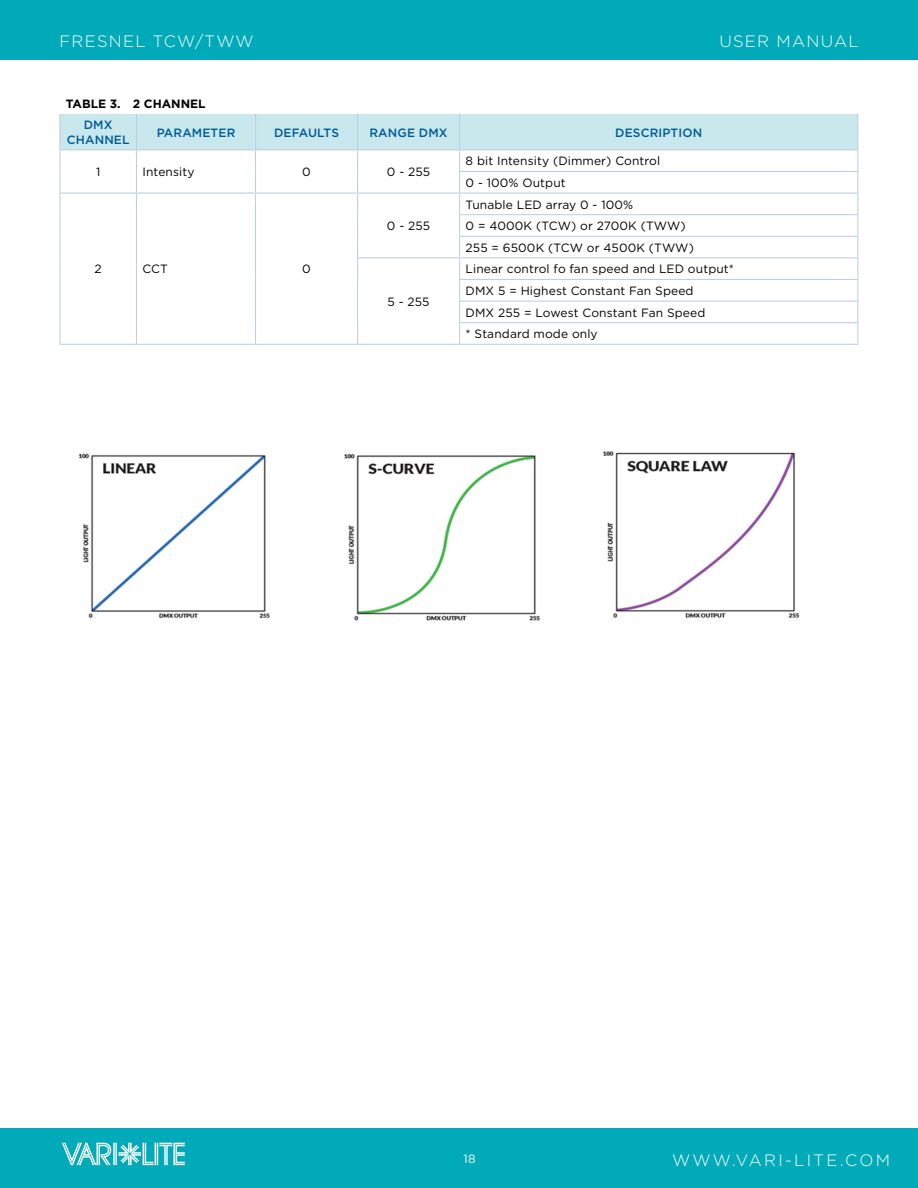
<style>
.page{position:relative;width:918px;height:1188px;background:#fff}
.page>*{position:absolute;margin:0;border:0;box-sizing:border-box;transform-origin:0 0}
.t1{font:300 16.5px "Gotham";letter-spacing:.075em;color:#fff}
.t2{font:300 16.5px "Gotham";letter-spacing:.13em;color:#fff}
.t3{font:12px/21.6px "Gotham";letter-spacing:.01em;color:#000}
.t4{font:500 12px "Gotham";letter-spacing:.01em;color:#005b97}
.t5{font:700 12px/21.6px "Gotham";color:#000}
.t6{font:12px "Gotham";color:#fff}
.s1{font-weight:500;color:#005b97}
</style>
<div class="page">
<div style="left:0;top:1128px;width:918px;height:60px;background:#00aab8"></div>
<div style="left:0;top:0;width:918px;height:60px;background:#00aab8"></div>
<svg style="left:61px;top:1142px;width:124px;height:23px"></svg>
<hr style="left:460px;top:344px;width:398px;height:1px;background:#c0cde3">
<hr style="left:59px;top:344px;width:77px;height:1px;background:#c0cde3">
<hr style="left:136px;top:344px;width:120px;height:1px;background:#c0cde3">
<hr style="left:256px;top:344px;width:102px;height:1px;background:#c0cde3">
<svg style="left:59px;top:114px;width:799px;height:230px"></svg>
<hr style="left:358px;top:344px;width:102px;height:1px;background:#c0cde3">
<img style="left:78px;top:453px;width:192px;height:166px">
<img style="left:344px;top:454px;width:196px;height:167px">
<img style="left:603px;top:451px;width:197px;height:167px">
<h1 class="t1" style="left:60px;top:31px;width:196px">FRESNEL TCW/TWW</h1>
<h1 class="t1" style="left:719px;top:31px;width:141px">USER MANUAL</h1>
<p class="t5" style="left:84px;top:93px;width:123px;text-indent:-18px">TABLE 3. 2 CHANNEL<br><span class="s1">DMX</span></p>
<p class="t4" style="left:67px;top:132px;width:64px">CHANNEL</p>
<p class="t4" style="left:157px;top:125px;width:80px">PARAMETER</p>
<p class="t4" style="left:274px;top:125px;width:66px">DEFAULTS</p>
<p class="t4" style="left:370px;top:125px;width:80px">RANGE DMX</p>
<p class="t4" style="left:615px;top:125px;width:88px">DESCRIPTION</p>
<p class="t3" style="left:96px;top:161px;width:6px">1</p>
<p class="t3" style="left:142px;top:161px;width:54px">Intensity</p>
<p class="t3" style="left:302px;top:161px;width:10px">0</p>
<p class="t3" style="left:387px;top:161px;width:45px">0 - 255</p>
<p class="t3" style="left:466px;top:150px;width:196px">8 bit Intensity (Dimmer) Control<br>0 - 100% Output</p>
<p class="t3" style="left:387px;top:215px;width:45px">0 - 255</p>
<p class="t3" style="left:466px;top:193px;width:230px">Tunable leD array 0 - 100%<br>0 = 4000K (TCW) or 2700K (TWW)<br>255 = 6500K (TCW or 4500K (TWW)</p>
<p class="t3" style="left:95px;top:258px;width:9px">2</p>
<p class="t3" style="left:142px;top:258px;width:27px">CCT</p>
<p class="t3" style="left:302px;top:258px;width:10px">0</p>
<p class="t3" style="left:388px;top:291px;width:44px">5 - 255</p>
<p class="t3" style="left:466px;top:258px;width:270px">linear control fo fan speed and leD output*<br>DMX 5 = Highest Constant Fan speed<br>DMX 255 = lowest Constant Fan speed<br>* standard mode only</p>
<p class="t6" style="left:464px;top:1152px;width:13px">18</p>
<h1 class="t2" style="left:672px;top:1150px;width:219px">WWW.VARI-LITE.COM</h1>
</div>
